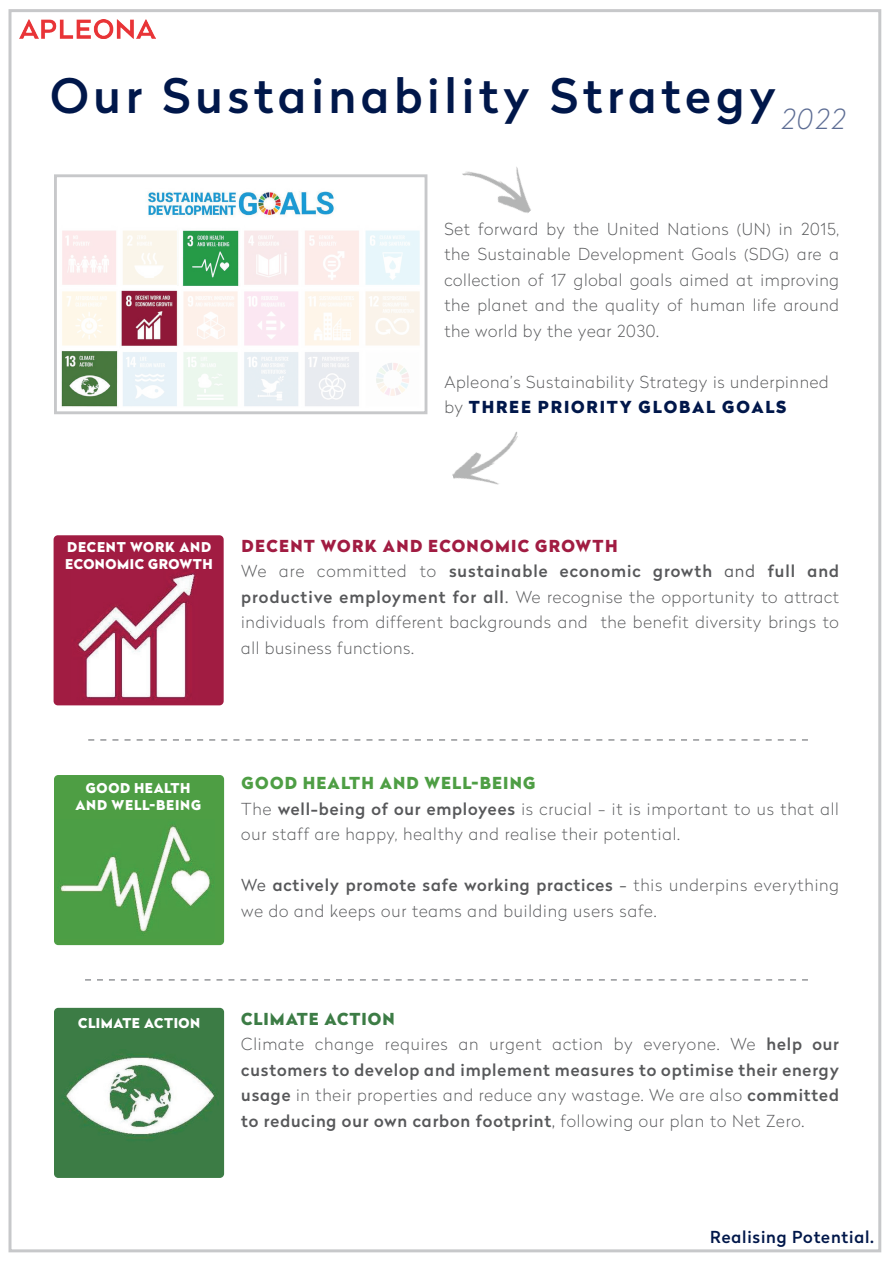
<style>
.page{position:relative;width:893px;height:1263px;background:#fff}
.page>*{position:absolute;margin:0;border:0;box-sizing:border-box;transform-origin:0 0}
.t1{font:500 47.25px "Radikal";letter-spacing:.1em;color:#00174a}
.t2{font:100 16.5px/25.5px "Radikal";letter-spacing:.04em;color:#57585a}
.t3{font:500 16.5px "Radikal";letter-spacing:.05em;color:#00174a}
.t4{font:900 13.5px/16.5px "Radikal";letter-spacing:.04em;color:#fff}
.t5{font:900 13.5px/16.5px "Radikal";letter-spacing:.06em;color:#fff;text-align:center}
.s1{font-weight:900;color:#00174a}
.s2{font-weight:900;color:#a11c42}
.s3{font-weight:500}
.s4{font-weight:300}
.s5{font-weight:900;color:#4e9e44}
.s6{font-weight:900;color:#3c7c45}
</style>
<div class="page">
<div style="left:54px;top:535px;width:170px;height:170px;background:#a11c42;border-radius:4px"></div>
<img style="left:19px;top:19px;width:136px;height:20px">
<svg style="left:881px;top:777px;width:1px;height:73px"></svg>
<img style="left:77px;top:571px;width:120px;height:129px">
<div style="left:54px;top:775px;width:170px;height:170px;background:#4e9e44;border-radius:4px"></div>
<div style="left:54px;top:1008px;width:170px;height:170px;background:#3c7c45;border-radius:4px"></div>
<img style="left:62px;top:230px;width:358px;height:176px">
<img style="left:148px;top:191px;width:186px;height:25px">
<img style="left:178px;top:230px;width:63px;height:58px">
<img style="left:119px;top:287px;width:62px;height:63px">
<img style="left:61px;top:350px;width:57px;height:57px">
<div style="left:54px;top:174px;width:373px;height:240px;border:3px solid #c7c8ca"></div>
<img style="left:62px;top:1054px;width:154px;height:86px">
<img style="left:57px;top:822px;width:157px;height:112px">
<svg style="left:88px;top:739px;width:720px;height:2px"></svg>
<svg style="left:85px;top:979px;width:723px;height:2px"></svg>
<img style="left:452px;top:432px;width:66px;height:53px">
<img style="left:462px;top:167px;width:69px;height:46px">
<h1 class="t1" style="left:50px;top:62px;width:796px">Our Sustainability Strategy<sub>2022</sub></h1>
<p class="t2" style="left:444px;top:215px;width:396px;text-align:justify">Set forward by the United Nations (UN) in 2015, the Sustainable Development Goals (SDG) are a collection of 17 global goals aimed at improving the planet and the quality of human life around the world by the year 2030.</p>
<p class="t2" style="left:444px;top:368px;width:386px">Apleona’s Sustainability Strategy is underpinned by <span class="s1">THREE PRIORITY GLOBAL GOALS</span></p>
<p class="t4" style="left:65px;top:539px;width:149px">DECENT WORK AND<br>ECONOMIC GROWTH</p>
<p class="t2" style="left:241px;top:532px;width:599px"><span class="s2">DECENT WORK AND ECONOMIC GROWTH<br></span>We are committed to <span class="s3">sustainable economic growth</span> <span class="s4">and</span> <span class="s3">full and productive employment for all</span><span class="s4">.</span> We recognise the opportunity to attract individuals from different backgrounds and the benefit diversity brings to all business functions.</p>
<p class="t5" style="left:75px;top:780px;width:127px">GOOD HEALTH<br>AND WELL-BEING</p>
<p class="t2" style="left:241px;top:770px;width:599px"><span class="s5">GOOD HEALTH AND WELL-BEING<br></span>The <span class="s3">well-being of our employees</span> is crucial - it is important to us that all our staff are happy, healthy and realise their potential.</p>
<p class="t2" style="left:241px;top:872px;width:599px"><span class="s4">We</span> <span class="s3">actively promote safe working practices</span> <span class="s4">-</span> this underpins everything we do and keeps our teams and building users safe.</p>
<p class="t4" style="left:78px;top:1014px;width:123px">CLIMATE ACTION</p>
<p class="t2" style="left:241px;top:1005px;width:599px"><span class="s6">CLIMATE ACTION<br></span>Climate change requires an urgent action by everyone. We <span class="s3">help our customers to develop and implement measures to optimise their energy usage</span> in their properties and reduce any wastage. We are also <span class="s3">committed to reducing our own carbon footprint</span><span class="s4">,</span> following our plan to Net Zero.</p>
<p class="t3" style="left:710px;top:1225px;width:165px">Realising Potential.</p>
</div>
